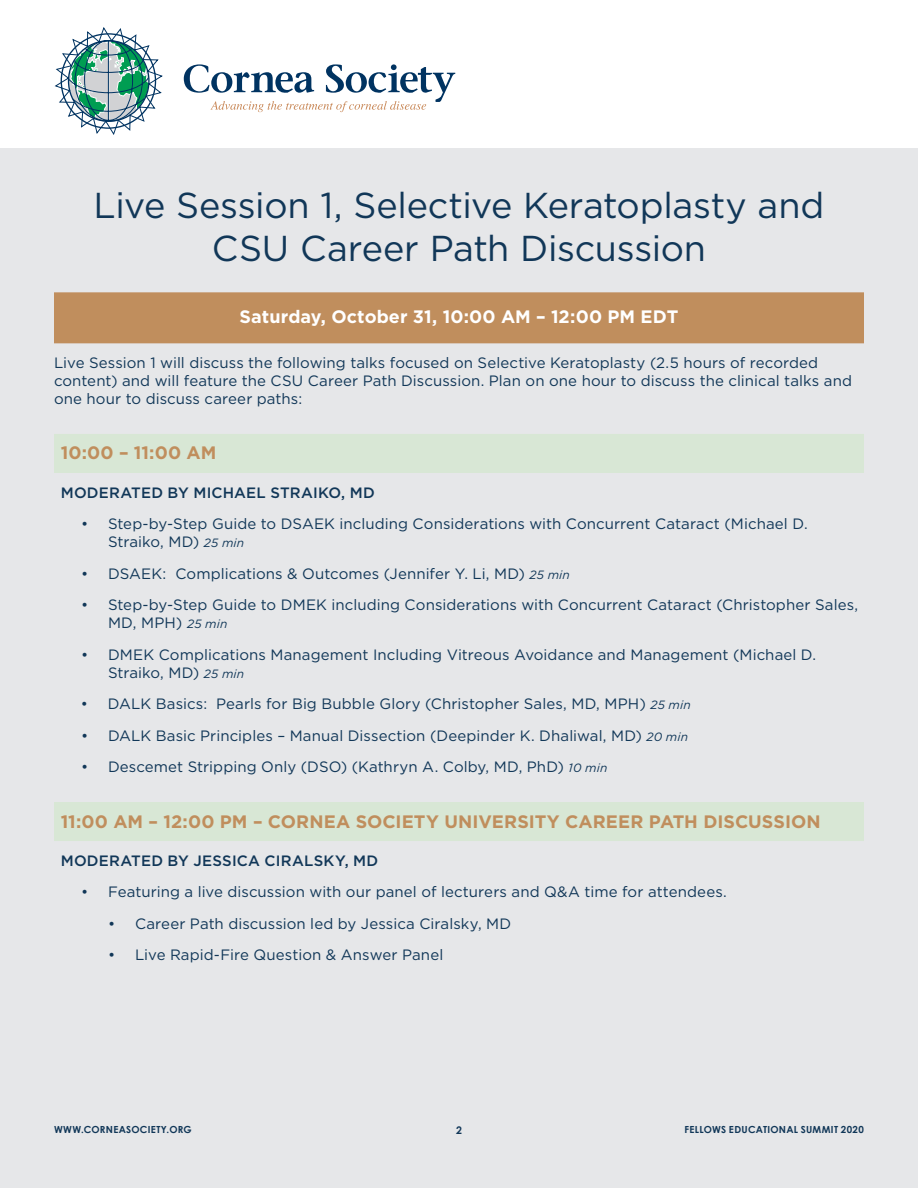
<style>
.page{position:relative;width:918px;height:1188px;background:#fff}
.page>*{position:absolute;margin:0;border:0;box-sizing:border-box;transform-origin:0 0}
.t1{font:36px/43.2px "Gotham";letter-spacing:-.005em;color:#113758;text-align:center}
.t2{font:700 18px "Gotham";letter-spacing:.005em;color:#c08e5d}
.t3{font:700 18px "Gotham";letter-spacing:.005em;color:#fff}
.t4{font:15px/18px "Gotham";letter-spacing:.005em;color:#113758}
.t5{font:500 15px "Gotham";letter-spacing:.015em;color:#113758}
.t6{font:700 10.5px "Century Gothic";color:#113758}
.t7{font:700 9.75px "Century Gothic";letter-spacing:.03em;color:#113758}
.s1{font-style:italic;font-size:12px}
</style>
<div class="page">
<div style="left:0;top:148px;width:918px;height:1040px;background:#e6e7e9"></div>
<svg style="left:55px;top:27px;width:108px;height:108px"></svg>
<svg style="left:184px;top:64px;width:271px;height:48px"></svg>
<div style="left:54px;top:292px;width:810px;height:51px;background:#c08e5d"></div>
<div style="left:54px;top:434px;width:810px;height:39px;background:#d8e7d5"></div>
<div style="left:54px;top:802px;width:810px;height:39px;background:#d8e7d5"></div>
<h1 class="t1" style="left:94px;top:183px;width:732px">Live Session 1, Selective Keratoplasty and<br>CSU Career Path Discussion</h1>
<p class="t3" style="left:240px;top:305px;width:440px">Saturday, October 31, 10:00 AM – 12:00 PM EDT</p>
<p class="t4" style="left:54px;top:353px;width:800px">Live Session 1 will discuss the following talks focused on Selective Keratoplasty (2.5 hours of recorded content) and will feature the CSU Career Path Discussion. Plan on one hour to discuss the clinical talks and one hour to discuss career paths:</p>
<p class="t2" style="left:61px;top:441px;width:157px">10:00 – 11:00 AM</p>
<p class="t5" style="left:61px;top:483px;width:316px">MODERATED BY MICHAEL STRAIKO, MD</p>
<p class="t4" style="left:108px;top:515px;width:701px;text-indent:-27px">• Step-by-Step Guide to DSAEK including Considerations with Concurrent Cataract (Michael D.<br>Straiko, MD) <span class="s1">25 min</span></p>
<p class="t4" style="left:81px;top:564px;width:490px">• DSAEK: Complications &amp; Outcomes (Jennifer Y. Li, MD) <span class="s1">25 min</span></p>
<p class="t4" style="left:108px;top:596px;width:752px;text-indent:-27px">• Step-by-Step Guide to DMEK including Considerations with Concurrent Cataract (Christopher Sales,<br>MD, MPH) <span class="s1">25 min</span></p>
<p class="t4" style="left:108px;top:645px;width:710px;text-indent:-27px">• DMEK Complications Management Including Vitreous Avoidance and Management (Michael D.<br>Straiko, MD) <span class="s1">25 min</span></p>
<p class="t4" style="left:81px;top:695px;width:611px">• DALK Basics: Pearls for Big Bubble Glory (Christopher Sales, MD, MPH) <span class="s1">25 min</span></p>
<p class="t4" style="left:81px;top:726px;width:609px">• DALK Basic Principles – Manual Dissection (Deepinder K. Dhaliwal, MD) <span class="s1">20 min</span></p>
<p class="t4" style="left:81px;top:758px;width:528px">• Descemet Stripping Only (DSO) (Kathryn A. Colby, MD, PhD) <span class="s1">10 min</span></p>
<p class="t2" style="left:61px;top:809px;width:761px">11:00 AM – 12:00 PM – CORNEA SOCIETY UNIVERSITY CAREER PATH DISCUSSION</p>
<p class="t5" style="left:61px;top:851px;width:319px">MODERATED BY JESSICA CIRALSKY, MD</p>
<p class="t4" style="left:81px;top:883px;width:647px">• Featuring a live discussion with our panel of lecturers and Q&amp;A time for attendees.</p>
<p class="t4" style="left:108px;top:914px;width:405px">• Career Path discussion led by Jessica Ciralsky, MD</p>
<p class="t4" style="left:108px;top:946px;width:337px">• Live Rapid-Fire Question &amp; Answer Panel</p>
<p class="t7" style="left:54px;top:1124px;width:139px">WWW.CORNEASOCIETY.ORG</p>
<p class="t6" style="left:456px;top:1124px;width:7px">2</p>
<p class="t7" style="left:684px;top:1124px;width:181px">FELLOWS EDUCATIONAL SUMMIT 2020</p>
</div>
